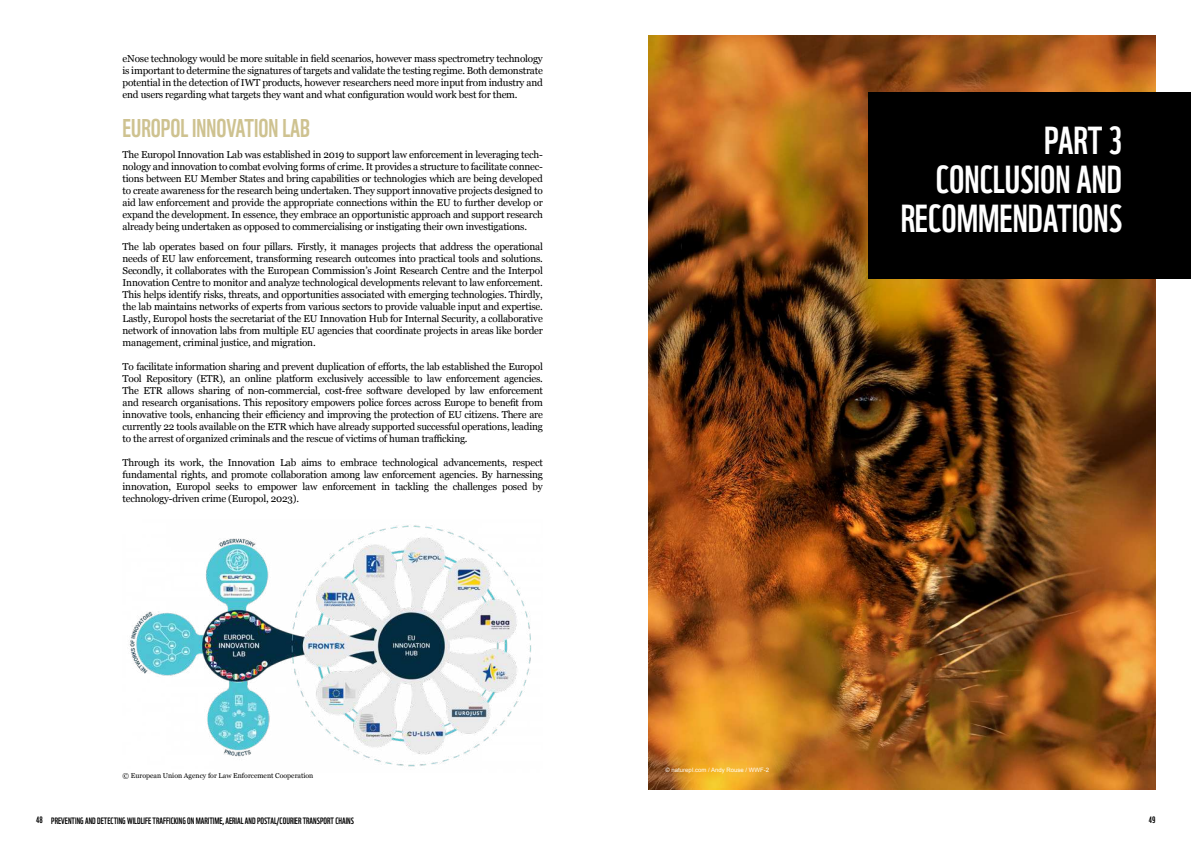
<style>
.page{position:relative;width:1191px;height:842px;background:#fff}
.page>*{position:absolute;margin:0;border:0;box-sizing:border-box;transform-origin:0 0}
.t1{font:38px/39px "WWF";color:#fff;text-align:right}
.t2{font:25px "WWF";color:#cec290}
.t3{font:10px/12px "Georgia";letter-spacing:-.02em;color:#000;text-align:justify}
.t4{font:9px "WWF";color:#000}
.t5{font:7px "Georgia";color:#000}
.t6{font:6px "Arial";color:#fff}
</style>
<div class="page">
<img style="left:129px;top:525px;width:403px;height:242px">
<img style="left:648px;top:35px;width:508px;height:754px">
<div style="left:868px;top:92px;width:323px;height:186px;background:#000"></div>
<p class="t3" style="left:123px;top:52px;width:422px">eNose technology would be more suitable in field scenarios, however mass spectrometry technology is important to determine the signatures of targets and validate the testing regime. Both demonstrate potential in the detection of IWT products, however researchers need more input from industry and end users regarding what targets they want and what configuration would work best for them.</p>
<h2 class="t2" style="left:123px;top:109px;width:189px">EUROPOL INNOVATION LAB</h2>
<p class="t3" style="left:123px;top:148px;width:422px">The Europol Innovation Lab was established in 2019 to support law enforcement in leveraging tech&shy;nology and innovation to combat evolving forms of crime. It provides a structure to facilitate connec&shy;tions between EU Member States and bring capabilities or technologies which are being developed to create awareness for the research being undertaken. They support innovative projects designed to aid law enforcement and provide the appropriate connections within the EU to further develop or expand the development. In essence, they embrace an opportunistic approach and support research already being undertaken as opposed to commercialising or instigating their own investigations.</p>
<p class="t3" style="left:123px;top:240px;width:422px">The lab operates based on four pillars. Firstly, it manages projects that address the operational needs of EU law enforcement, transforming research outcomes into practical tools and solutions.<br>Secondly, it collaborates with the European Commission’s Joint Research Centre and the Interpol Innovation Centre to monitor and analyze technological developments relevant to law enforcement.<br>This helps identify risks, threats, and opportunities associated with emerging technologies. Thirdly, the lab maintains networks of experts from various sectors to provide valuable input and expertise.<br>Lastly, Europol hosts the secretariat of the EU Innovation Hub for Internal Security, a collaborative network of innovation labs from multiple EU agencies that coordinate projects in areas like border management, criminal justice, and migration.</p>
<p class="t3" style="left:123px;top:360px;width:422px">To facilitate information sharing and prevent duplication of efforts, the lab established the Europol Tool Repository (ETR), an online platform exclusively accessible to law enforcement agencies.<br>The ETR allows sharing of non-commercial, cost-free software developed by law enforcement and research organisations. This repository empowers police forces across Europe to benefit from innovative tools, enhancing their efficiency and improving the protection of EU citizens. There are currently 22 tools available on the ETR which have already supported successful operations, leading to the arrest of organized criminals and the rescue of victims of human trafficking.</p>
<p class="t3" style="left:123px;top:456px;width:422px">Through its work, the Innovation Lab aims to embrace technological advancements, respect fundamental rights, and promote collaboration among law enforcement agencies. By harnessing innovation, Europol seeks to empower law enforcement in tackling the challenges posed by technology-driven crime (Europol, 2023).</p>
<p class="t5" style="left:123px;top:770px;width:192px">© European Union Agency for Law Enforcement Cooperation</p>
<p class="t6" style="left:665px;top:766px;width:105px">© naturepl.com / Andy Rouse / WWF-2</p>
<h1 class="t1" style="left:900px;top:117px;width:223px">PART 3<br>CONCLUSION AND<br>RECOMMENDATIONS</h1>
<p class="t4" style="left:36px;top:814px;width:319px">48 PREVENTING AND DETECTING WILDLIFE TRAFFICKING ON MARITIME, AERIAL AND POSTAL/COURIER TRANSPORT CHAINS</p>
<p class="t4" style="left:1148px;top:813px;width:8px">49</p>
</div>
